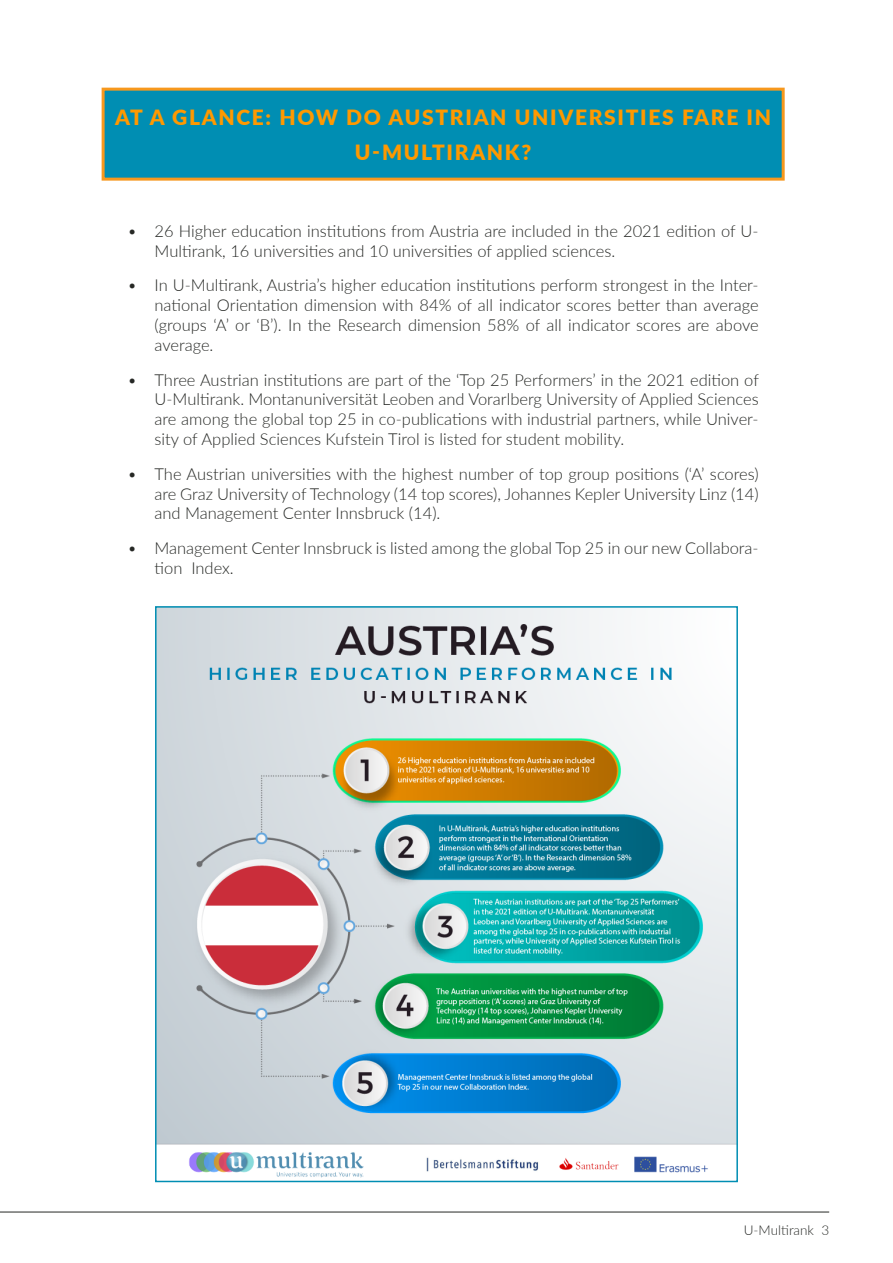
<style>
.page{position:relative;width:893px;height:1263px;background:#fff}
.page>*{position:absolute;margin:0;border:0;box-sizing:border-box;transform-origin:0 0}
.Subhead_-_Align_Cent{font:900 21px/34.5px "Lato";letter-spacing:.08em;color:#f90;text-align:center}
.t1{font:300 16.5px/19.8px "Lato";color:#262825;text-align:justify}
.t2{font:300 13.5px "Lato";color:#262825}
</style>
<div class="page">
<hr style="left:0;top:1212px;width:829px;height:1px;background:#262825">
<div style="left:103px;top:89px;width:680px;height:90px;background:#008eb3"></div>
<div style="left:102px;top:88px;width:683px;height:93px;border:3px solid #f7981d"></div>
<img style="left:158px;top:609px;width:577px;height:569px">
<div style="left:155px;top:606px;width:583px;height:576px;border:2px solid #008eb3"></div>
<p class="Subhead_-_Align_Cent" style="left:115px;top:99px;width:658px">AT A GLANCE: HOW DO AUSTRIAN UNIVERSITIES FARE IN<br>U-MULTIRANK?</p>
<p class="t1" style="left:155px;top:220px;width:606px;text-indent:-27px">• 26 Higher education institutions from Austria are included in the 2021 edition of U-<br>Multirank, 16 universities and 10 universities of applied sciences.</p>
<p class="t1" style="left:155px;top:275px;width:606px;text-indent:-27px">• In U-Multirank, Austria’s higher education institutions perform strongest in the Inter&shy;national Orientation dimension with 84% of all indicator scores better than average (groups ‘A’ or ‘B’). In the Research dimension 58% of all indicator scores are above average.</p>
<p class="t1" style="left:155px;top:369px;width:606px;text-indent:-27px">• Three Austrian institutions are part of the ‘Top 25 Performers’ in the 2021 edition of U-Multirank. Montanuniversität Leoben and Vorarlberg University of Applied Sciences are among the global top 25 in co-publications with industrial partners, while Univer&shy;sity of Applied Sciences Kufstein Tirol is listed for student mobility.</p>
<p class="t1" style="left:155px;top:463px;width:606px;text-indent:-27px">• The Austrian universities with the highest number of top group positions (‘A’ scores) are Graz University of Technology (14 top scores), Johannes Kepler University Linz (14) and Management Center Innsbruck (14).</p>
<p class="t1" style="left:155px;top:538px;width:606px;text-indent:-27px">• Management Center Innsbruck is listed among the global Top 25 in our new Collabora&shy;tion Index.</p>
<p class="t2" style="left:744px;top:1220px;width:87px">U-Multirank 3</p>
</div>
